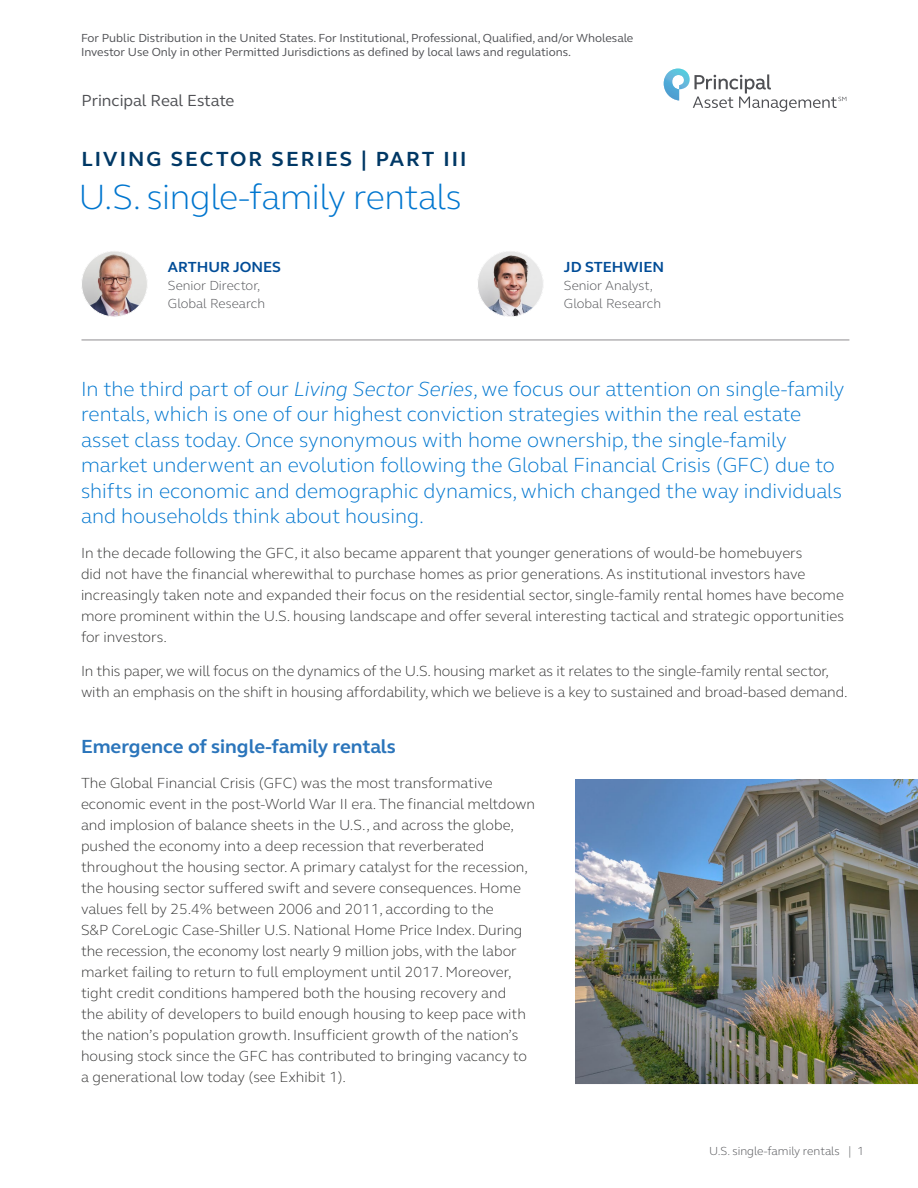
<style>
.page{position:relative;width:918px;height:1188px;background:#fff}
.page>*{position:absolute;margin:0;border:0;box-sizing:border-box;transform-origin:0 0}
.Small_title{font:300 36px "FS Elliot Pro";letter-spacing:-.01em;color:#0076cf}
.Into_14_17{font:300 21px/25.5px "FS Elliot Pro";color:#0076cf}
.Preheader{font:700 21px "FS Elliot Pro";letter-spacing:.1em;color:#003865}
.Subhead_4_13_16{font:700 19.5px "FS Elliot Pro";color:#2b75bb}
.Sub-head{font:16.5px "FS Elliot Pro";color:#4e4f53}
._10_14_paragraph{font:300 15px/21px "FS Elliot Pro";color:#343433}
.BODY{font:700 15px "FS Elliot Pro";color:#004c97}
.BODY-2{font:300 13.5px/18px "FS Elliot Pro";color:#4e4f53}
.Default_audience_disclosure{font:12px/13.5px "FS Elliot Pro";color:#4e4f53}
.t1{font:300 12px "FS Elliot Pro";color:#4e4f53}
.s1{font-style:italic}
</style>
<div class="page">
<img style="left:82px;top:251px;width:65px;height:66px">
<img style="left:478px;top:251px;width:65px;height:66px">
<svg style="left:664px;top:69px;width:182px;height:43px"></svg>
<hr style="left:81px;top:340px;width:768px;height:1px;background:#8e8d8f">
<img style="left:576px;top:780px;width:342px;height:304px">
<p class="Default_audience_disclosure" style="left:81px;top:31px;width:554px">For Public Distribution in the United States. For Institutional, Professional, Qualified, and/or Wholesale<br>Investor Use Only in other Permitted Jurisdictions as defined by local laws and regulations.</p>
<p class="Sub-head" style="left:81px;top:90px;width:154px">Principal Real Estate</p>
<h1 class="Preheader" style="left:81px;top:145px;width:387px">LIVING SECTOR SERIES | PART III</h1>
<h1 class="Small_title" style="left:78px;top:173px;width:385px">U.S. single-family rentals</h1>
<p class="BODY" style="left:168px;top:256px;width:115px">ARTHUR JONES</p>
<p class="BODY-2" style="left:168px;top:276px;width:99px">Senior Director,<br>Global Research</p>
<p class="BODY" style="left:564px;top:256px;width:102px">JD STEHWIEN</p>
<p class="BODY-2" style="left:564px;top:276px;width:99px">Senior Analyst,<br>Global Research</p>
<p class="Into_14_17" style="left:81px;top:375px;width:765px">In the third part of our <span class="s1">Living Sector Series</span>, we focus our attention on single-family rentals, which is one of our highest conviction strategies within the real estate asset class today. Once synonymous with home ownership, the single-family market underwent an evolution following the Global Financial Crisis (GFC) due to shifts in economic and demographic dynamics, which changed the way individuals and households think about housing.</p>
<p class="_10_14_paragraph" style="left:81px;top:542px;width:764px">In the decade following the GFC, it also became apparent that younger generations of would-be homebuyers<br>did not have the financial wherewithal to purchase homes as prior generations. As institutional investors have increasingly taken note and expanded their focus on the residential sector, single-family rental homes have become more prominent within the U.S. housing landscape and offer several interesting tactical and strategic opportunities for investors.</p>
<p class="_10_14_paragraph" style="left:81px;top:660px;width:768px">In this paper, we will focus on the dynamics of the U.S. housing market as it relates to the single-family rental sector, with an emphasis on the shift in housing affordability, which we believe is a key to sustained and broad-based demand.</p>
<h3 class="Subhead_4_13_16" style="left:81px;top:733px;width:316px">Emergence of single-family rentals</h3>
<p class="_10_14_paragraph" style="left:81px;top:771px;width:456px">The Global Financial Crisis (GFC) was the most transformative economic event in the post-World War II era. The financial meltdown and implosion of balance sheets in the U.S., and across the globe, pushed the economy into a deep recession that reverberated throughout the housing sector. A primary catalyst for the recession, the housing sector suffered swift and severe consequences. Home values fell by 25.4% between 2006 and 2011, according to the<br>S&amp;P CoreLogic Case-Shiller U.S. National Home Price Index. During the recession, the economy lost nearly 9 million jobs, with the labor market failing to return to full employment until 2017. Moreover, tight credit conditions hampered both the housing recovery and<br>the ability of developers to build enough housing to keep pace with the nation’s population growth. Insufficient growth of the nation’s housing stock since the GFC has contributed to bringing vacancy to a generational low today (see Exhibit 1).</p>
<p class="t1" style="left:709px;top:1143px;width:156px">U.S. single-family rentals | 1</p>
</div>
